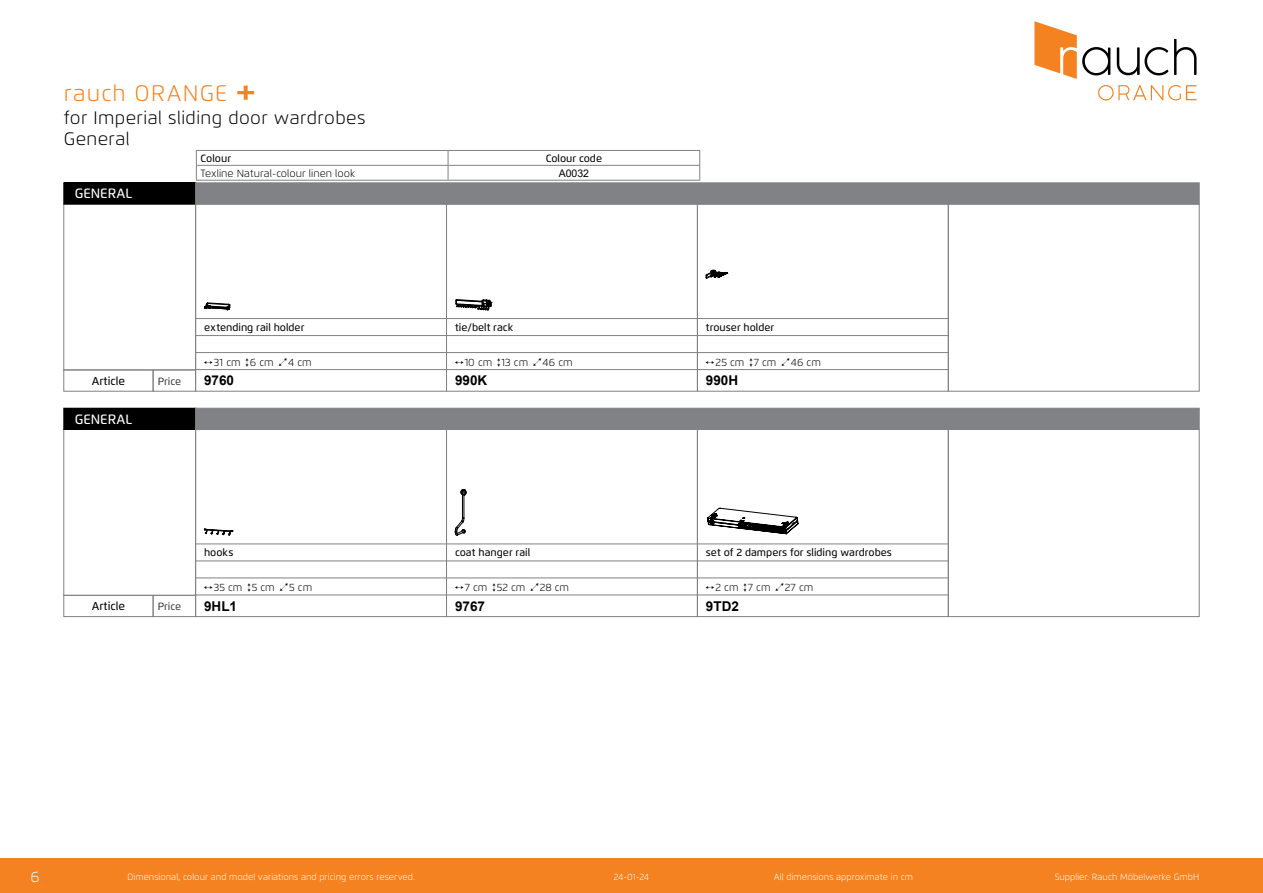
<style>
.page{position:relative;width:1263px;height:893px;background:#fff}
.page>*{position:absolute;margin:0;border:0;box-sizing:border-box;transform-origin:0 0}
.t1{font:300 22.5px "Flexo";letter-spacing:.05em;color:#f58220}
.t2{font:300 18px/21px "Flexo";letter-spacing:.02em;color:#000}
.t3{font:300 15px "Flexo";color:#fff}
.t4{font:700 13.5px "Arial";color:#000}
.t5{font:500 13.5px "Flexo";color:#fff}
.t6{font:500 11.55px "Flexo";color:#000}
.t7{font:500 10.5px "Flexo";color:#000}
.t8{font:300 10.5px "Flexo";letter-spacing:.01em;color:#000}
.t9{font:500 10.5px "Flexo";color:#414042}
.t10{font:10.5px "Arial";color:#000}
.t11{font:300 9px "Flexo";color:#fff}
.s1{font-weight:700;font-size:28.35px}
</style>
<div class="page">
<div style="left:0;top:859px;width:1263px;height:34px;background:#f58220"></div>
<svg style="left:1117px;top:47px;width:51px;height:28px"></svg>
<svg style="left:1174px;top:39px;width:22px;height:36px"></svg>
<svg style="left:1098px;top:85px;width:98px;height:15px"></svg>
<svg style="left:1034px;top:21px;width:76px;height:58px"></svg>
<div style="left:153px;top:595px;width:43px;height:22px;border:1px solid #808285"></div>
<div style="left:63px;top:595px;width:90px;height:22px;border:1px solid #808285"></div>
<div style="left:63px;top:429px;width:133px;height:167px;border:1px solid #808285"></div>
<div style="left:64px;top:408px;width:132px;height:21px;background:#000"></div>
<div style="left:63px;top:408px;width:133px;height:22px;border:1px solid #000"></div>
<div style="left:195px;top:408px;width:1004px;height:22px;background:#808285"></div>
<div style="left:153px;top:370px;width:43px;height:22px;border:1px solid #808285"></div>
<div style="left:63px;top:370px;width:90px;height:22px;border:1px solid #808285"></div>
<div style="left:63px;top:204px;width:133px;height:166px;border:1px solid #808285"></div>
<div style="left:64px;top:183px;width:132px;height:21px;background:#000"></div>
<div style="left:63px;top:182px;width:133px;height:22px;border:1px solid #000"></div>
<div style="left:195px;top:182px;width:1004px;height:22px;background:#808285;border:1px solid #808285"></div>
<hr style="left:446px;top:561px;width:251px;height:1px;background:#808285">
<hr style="left:446px;top:578px;width:251px;height:1px;background:#808285">
<hr style="left:446px;top:544px;width:251px;height:1px;background:#808285">
<hr style="left:446px;top:595px;width:251px;height:1px;background:#808285">
<svg style="left:455px;top:489px;width:11px;height:47px"></svg>
<div style="left:446px;top:429px;width:252px;height:188px;border:1px solid #808285"></div>
<hr style="left:697px;top:561px;width:251px;height:1px;background:#808285">
<hr style="left:697px;top:578px;width:251px;height:1px;background:#808285">
<hr style="left:697px;top:544px;width:251px;height:1px;background:#808285">
<hr style="left:697px;top:595px;width:251px;height:1px;background:#808285">
<svg style="left:707px;top:508px;width:91px;height:26px"></svg>
<div style="left:697px;top:429px;width:252px;height:188px;border:1px solid #808285"></div>
<div style="left:948px;top:429px;width:251px;height:188px;border:1px solid #808285"></div>
<hr style="left:196px;top:561px;width:250px;height:1px;background:#808285">
<hr style="left:196px;top:578px;width:250px;height:1px;background:#808285">
<hr style="left:196px;top:544px;width:250px;height:1px;background:#808285">
<hr style="left:196px;top:595px;width:250px;height:1px;background:#808285">
<svg style="left:204px;top:529px;width:29px;height:7px"></svg>
<div style="left:195px;top:429px;width:252px;height:188px;border:1px solid #808285"></div>
<hr style="left:446px;top:335px;width:251px;height:1px;background:#808285">
<hr style="left:446px;top:352px;width:251px;height:1px;background:#808285">
<hr style="left:446px;top:318px;width:251px;height:1px;background:#808285">
<hr style="left:446px;top:369px;width:251px;height:1px;background:#808285">
<svg style="left:456px;top:299px;width:36px;height:12px"></svg>
<div style="left:446px;top:204px;width:252px;height:188px;border:1px solid #808285"></div>
<hr style="left:697px;top:335px;width:251px;height:1px;background:#808285">
<hr style="left:697px;top:352px;width:251px;height:1px;background:#808285">
<hr style="left:697px;top:318px;width:251px;height:1px;background:#808285">
<hr style="left:697px;top:369px;width:251px;height:1px;background:#808285">
<svg style="left:706px;top:270px;width:22px;height:9px"></svg>
<div style="left:697px;top:204px;width:252px;height:188px;border:1px solid #808285"></div>
<div style="left:948px;top:204px;width:251px;height:188px;border:1px solid #808285"></div>
<hr style="left:196px;top:335px;width:250px;height:1px;background:#808285">
<hr style="left:196px;top:352px;width:250px;height:1px;background:#808285">
<hr style="left:196px;top:318px;width:250px;height:1px;background:#808285">
<hr style="left:196px;top:369px;width:250px;height:1px;background:#808285">
<svg style="left:204px;top:303px;width:26px;height:8px"></svg>
<div style="left:195px;top:204px;width:252px;height:188px;border:1px solid #808285"></div>
<hr style="left:196px;top:180px;width:252px;height:1px;background:#808285">
<hr style="left:448px;top:180px;width:252px;height:1px;background:#808285">
<hr style="left:196px;top:150px;width:252px;height:1px;background:#808285">
<svg style="left:196px;top:151px;width:1px;height:29px"></svg>
<hr style="left:448px;top:150px;width:252px;height:1px;background:#808285">
<svg style="left:448px;top:151px;width:1px;height:29px"></svg>
<svg style="left:699px;top:151px;width:1px;height:29px"></svg>
<hr style="left:196px;top:165px;width:252px;height:1px;background:#808285">
<hr style="left:448px;top:165px;width:252px;height:1px;background:#808285">
<h1 class="t1" style="left:64px;top:79px;width:193px">rauch ORANGE <span class="s1">+</span></h1>
<h2 class="t2" style="left:64px;top:108px;width:303px">for Imperial sliding door wardrobes<br>General</h2>
<h3 class="t5" style="left:75px;top:185px;width:59px">GENERAL</h3>
<p class="t7" style="left:201px;top:152px;width:32px">Colour</p>
<p class="t7" style="left:546px;top:152px;width:58px">Colour code</p>
<p class="t8" style="left:201px;top:167px;width:156px">Texline Natural-colour linen look</p>
<p class="t10" style="left:559px;top:166px;width:32px">A0032</p>
<p class="t6" style="left:92px;top:374px;width:35px">Article</p>
<p class="t9" style="left:158px;top:375px;width:25px">Price</p>
<h3 class="t5" style="left:75px;top:411px;width:59px">GENERAL</h3>
<p class="t7" style="left:204px;top:321px;width:102px">extending rail holder</p>
<p class="t8" style="left:214px;top:356px;width:61px">31 cm 6 cm</p>
<p class="t8" style="left:288px;top:356px;width:25px">4 cm</p>
<h3 class="t4" style="left:204px;top:371px;width:32px">9760</h3>
<p class="t6" style="left:92px;top:599px;width:35px">Article</p>
<p class="t9" style="left:158px;top:600px;width:25px">Price</p>
<p class="t7" style="left:204px;top:546px;width:31px">hooks</p>
<p class="t8" style="left:214px;top:581px;width:63px">35 cm 5 cm</p>
<p class="t8" style="left:289px;top:581px;width:25px">5 cm</p>
<h3 class="t4" style="left:204px;top:596px;width:35px">9HL1</h3>
<p class="t7" style="left:455px;top:321px;width:60px">tie/belt rack</p>
<p class="t8" style="left:465px;top:356px;width:65px">10 cm 13 cm</p>
<p class="t8" style="left:543px;top:356px;width:32px">46 cm</p>
<h3 class="t4" style="left:455px;top:371px;width:34px">990K</h3>
<p class="t7" style="left:455px;top:546px;width:77px">coat hanger rail</p>
<p class="t8" style="left:465px;top:581px;width:62px">7 cm 52 cm</p>
<p class="t8" style="left:540px;top:581px;width:31px">28 cm</p>
<h3 class="t4" style="left:455px;top:596px;width:32px">9767</h3>
<p class="t7" style="left:706px;top:321px;width:70px">trouser holder</p>
<p class="t8" style="left:716px;top:356px;width:62px">25 cm 7 cm</p>
<p class="t8" style="left:791px;top:356px;width:32px">46 cm</p>
<h3 class="t4" style="left:706px;top:371px;width:34px">990H</h3>
<p class="t7" style="left:706px;top:546px;width:188px">set of 2 dampers for sliding wardrobes</p>
<p class="t8" style="left:716px;top:581px;width:57px">2 cm 7 cm</p>
<p class="t8" style="left:785px;top:581px;width:30px">27 cm</p>
<h3 class="t4" style="left:706px;top:596px;width:35px">9TD2</h3>
<h3 class="t3" style="left:31px;top:867px;width:11px">6</h3>
<p class="t11" style="left:128px;top:872px;width:289px">Dimensional, colour and model variations and pricing errors reserved.</p>
<p class="t11" style="left:614px;top:872px;width:37px">24-01-24</p>
<p class="t11" style="left:774px;top:872px;width:141px">All dimensions approximate in cm</p>
<p class="t11" style="left:1055px;top:872px;width:146px">Supplier: Rauch Möbelwerke GmbH</p>
</div>
